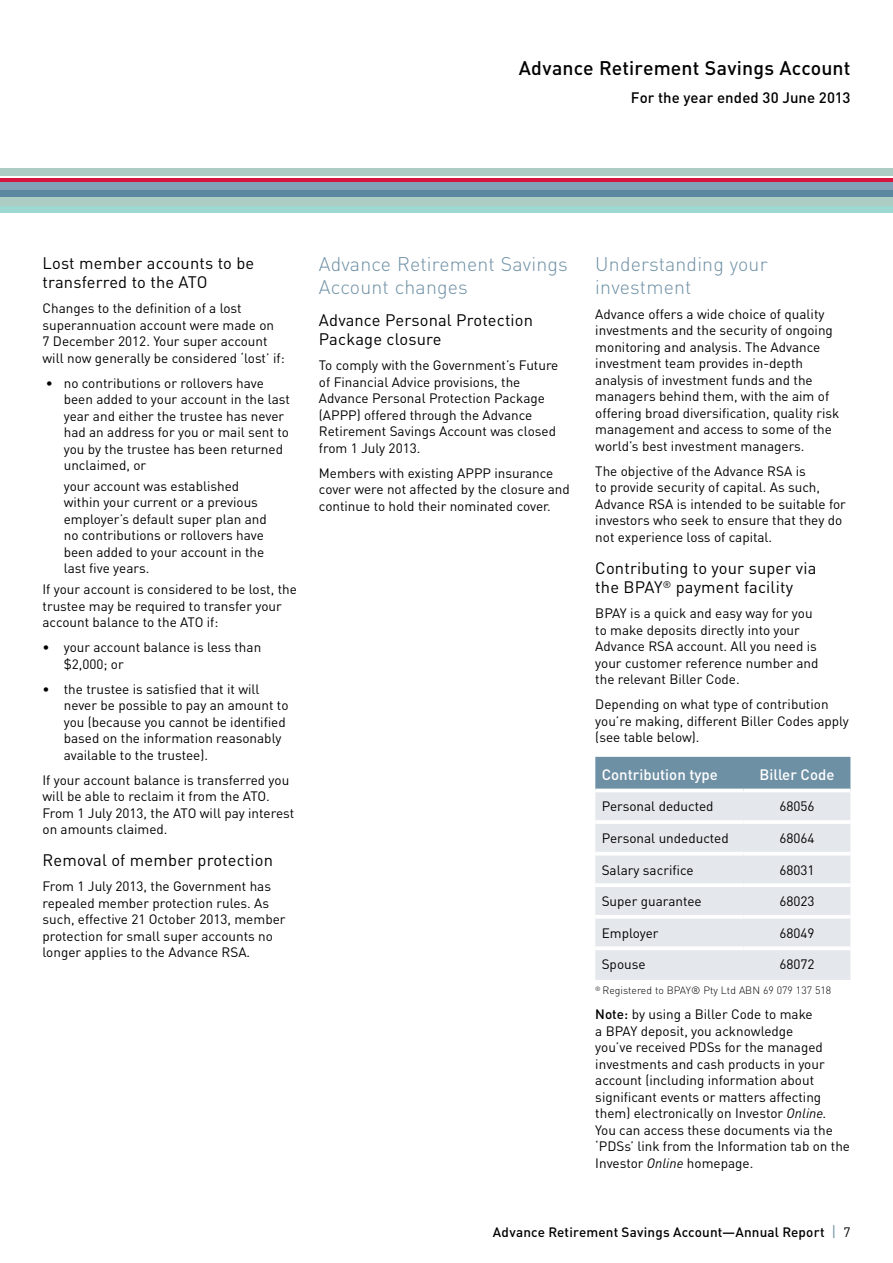
<style>
.page{position:relative;width:893px;height:1263px;background:#fff}
.page>*{position:absolute;margin:0;border:0;box-sizing:border-box;transform-origin:0 0}
.t1{font:300 19.5px/22.5px "DIN";letter-spacing:.01em;color:#6e90a5}
.t2{font:500 19.5px "DIN";letter-spacing:.005em;color:#000}
.t3{font:16.5px/19.5px "DIN";letter-spacing:.01em;color:#000}
.t4{font:500 15px "DIN";color:#fff}
.t5{font:500 15px "DIN";letter-spacing:.005em;color:#000}
.t6{font:13.5px/16.5px "DIN";color:#000}
.t7{font:500 13.5px "DIN";letter-spacing:.01em;color:#000}
.t8{font:300 10.5px "DIN";color:#000}
.s1{font-weight:500}
.s2{font-style:italic}
.s3{font-weight:400;font-size:15px;color:#6e90a5}
.s4{font-weight:400}
</style>
<div class="page">
<div style="left:0;top:169px;width:893px;height:7px;background:#acccc4"></div>
<div style="left:0;top:191px;width:893px;height:22px;background:#9ed8d2"></div>
<div style="left:0;top:193px;width:893px;height:12px;background:#acccc4"></div>
<div style="left:0;top:178px;width:893px;height:19px;background:#5d87a1"></div>
<div style="left:0;top:178px;width:893px;height:12px;background:#80a1b6"></div>
<hr style="left:0;top:178px;width:893px;height:4px;background:#d7143f">
<div style="left:595px;top:757px;width:255px;height:32px;background:#6e90a5"></div>
<div style="left:595px;top:792px;width:255px;height:188px;background:#e4e7eb"></div>
<hr style="left:595px;top:820px;width:148px;height:4px;background:#fff">
<hr style="left:743px;top:820px;width:107px;height:4px;background:#fff">
<hr style="left:595px;top:852px;width:148px;height:3px;background:#fff">
<hr style="left:743px;top:852px;width:107px;height:3px;background:#fff">
<hr style="left:595px;top:883px;width:148px;height:4px;background:#fff">
<hr style="left:743px;top:883px;width:107px;height:4px;background:#fff">
<hr style="left:595px;top:915px;width:148px;height:4px;background:#fff">
<hr style="left:743px;top:915px;width:107px;height:4px;background:#fff">
<hr style="left:595px;top:946px;width:148px;height:4px;background:#fff">
<hr style="left:743px;top:946px;width:107px;height:4px;background:#fff">
<h1 class="t2" style="left:519px;top:55px;width:333px">Advance Retirement Savings Account</h1>
<p class="t5" style="left:631px;top:88px;width:221px">For the year ended 30 June 2013</p>
<p class="t3" style="left:43px;top:253px;width:213px">Lost member accounts to be transferred to the ATO</p>
<p class="t6" style="left:43px;top:300px;width:244px">Changes to the definition of a lost superannuation account were made on<br>7 December 2012. Your super account will now generally be considered ‘lost’ if:</p>
<p class="t6" style="left:64px;top:375px;width:228px;text-indent:-18px">• no contributions or rollovers have been added to your account in the last year and either the trustee has never had an address for you or mail sent to you by the trustee has been returned unclaimed, or</p>
<p class="t6" style="left:64px;top:478px;width:205px">your account was established within your current or a previous employer’s default super plan and no contributions or rollovers have been added to your account in the last five years.</p>
<p class="t6" style="left:43px;top:581px;width:256px">If your account is considered to be lost, the trustee may be required to transfer your account balance to the ATO if:</p>
<p class="t6" style="left:64px;top:639px;width:199px;text-indent:-21px">• your account balance is less than $2,000; or</p>
<p class="t6" style="left:64px;top:681px;width:226px;text-indent:-21px">• the trustee is satisfied that it will never be possible to pay an amount to you (because you cannot be identified based on the information reasonably available to the trustee).</p>
<p class="t6" style="left:43px;top:772px;width:253px">If your account balance is transferred you will be able to reclaim it from the ATO.<br>From 1 July 2013, the ATO will pay interest on amounts claimed.</p>
<p class="t3" style="left:43px;top:851px;width:232px">Removal of member protection</p>
<p class="t6" style="left:43px;top:878px;width:244px">From 1 July 2013, the Government has repealed member protection rules. As such, effective 21 October 2013, member protection for small super accounts no longer applies to the Advance RSA.</p>
<h1 class="t1" style="left:319px;top:252px;width:250px">Advance Retirement Savings<br>Account changes</h1>
<p class="t3" style="left:319px;top:310px;width:216px">Advance Personal Protection<br>Package closure</p>
<p class="t6" style="left:319px;top:357px;width:241px">To comply with the Government’s Future of Financial Advice provisions, the Advance Personal Protection Package (APPP) offered through the Advance Retirement Savings Account was closed from 1 July 2013.</p>
<p class="t6" style="left:319px;top:465px;width:252px">Members with existing APPP insurance cover were not affected by the closure and continue to hold their nominated cover.</p>
<h1 class="t1" style="left:595px;top:252px;width:174px">Understanding your investment</h1>
<p class="t6" style="left:595px;top:306px;width:246px">Advance offers a wide choice of quality investments and the security of ongoing monitoring and analysis. The Advance investment team provides in-depth analysis of investment funds and the managers behind them, with the aim of offering broad diversification, quality risk management and access to some of the world’s best investment managers.</p>
<p class="t6" style="left:595px;top:463px;width:252px">The objective of the Advance RSA is<br>to provide security of capital. As such, Advance RSA is intended to be suitable for investors who seek to ensure that they do not experience loss of capital.</p>
<p class="t3" style="left:595px;top:558px;width:223px">Contributing to your super via the BPAY<sup>®</sup> payment facility</p>
<p class="t6" style="left:595px;top:605px;width:225px">BPAY is a quick and easy way for you to make deposits directly into your Advance RSA account. All you need is your customer reference number and the relevant Biller Code.</p>
<p class="t6" style="left:595px;top:696px;width:255px">Depending on what type of contribution you’re making, different Biller Codes apply (see table below).</p>
<p class="t4" style="left:602px;top:764px;width:118px">Contribution type</p>
<p class="t4" style="left:759px;top:764px;width:76px">Biller Code</p>
<p class="t6" style="left:602px;top:798px;width:113px">Personal deducted</p>
<p class="t6" style="left:779px;top:798px;width:37px">68056</p>
<p class="t6" style="left:602px;top:830px;width:129px">Personal undeducted</p>
<p class="t6" style="left:779px;top:830px;width:37px">68064</p>
<p class="t6" style="left:602px;top:862px;width:93px">Salary sacrifice</p>
<p class="t6" style="left:779px;top:862px;width:37px">68031</p>
<p class="t6" style="left:602px;top:893px;width:102px">Super guarantee</p>
<p class="t6" style="left:779px;top:893px;width:37px">68023</p>
<p class="t6" style="left:602px;top:925px;width:58px">Employer</p>
<p class="t6" style="left:779px;top:925px;width:37px">68049</p>
<p class="t6" style="left:602px;top:956px;width:45px">Spouse</p>
<p class="t6" style="left:779px;top:956px;width:37px">68072</p>
<p class="t8" style="left:595px;top:983px;width:237px"><sup>®</sup> Registered to BPAY® Pty Ltd ABN 69 079 137 518</p>
<p class="t6" style="left:595px;top:1006px;width:256px"><span class="s1">Note:</span> by using a Biller Code to make<br>a BPAY deposit, you acknowledge<br>you’ve received PDSs for the managed investments and cash products in your account (including information about significant events or matters affecting them) electronically on Investor <span class="s2">Online.<br></span>You can access these documents via the ‘PDSs’ link from the Information tab on the Investor <span class="s2">Online</span> homepage.</p>
<p class="t7" style="left:493px;top:1223px;width:359px">Advance Retirement Savings Account—Annual Report <span class="s3">|</span> <span class="s4">7</span></p>
</div>
